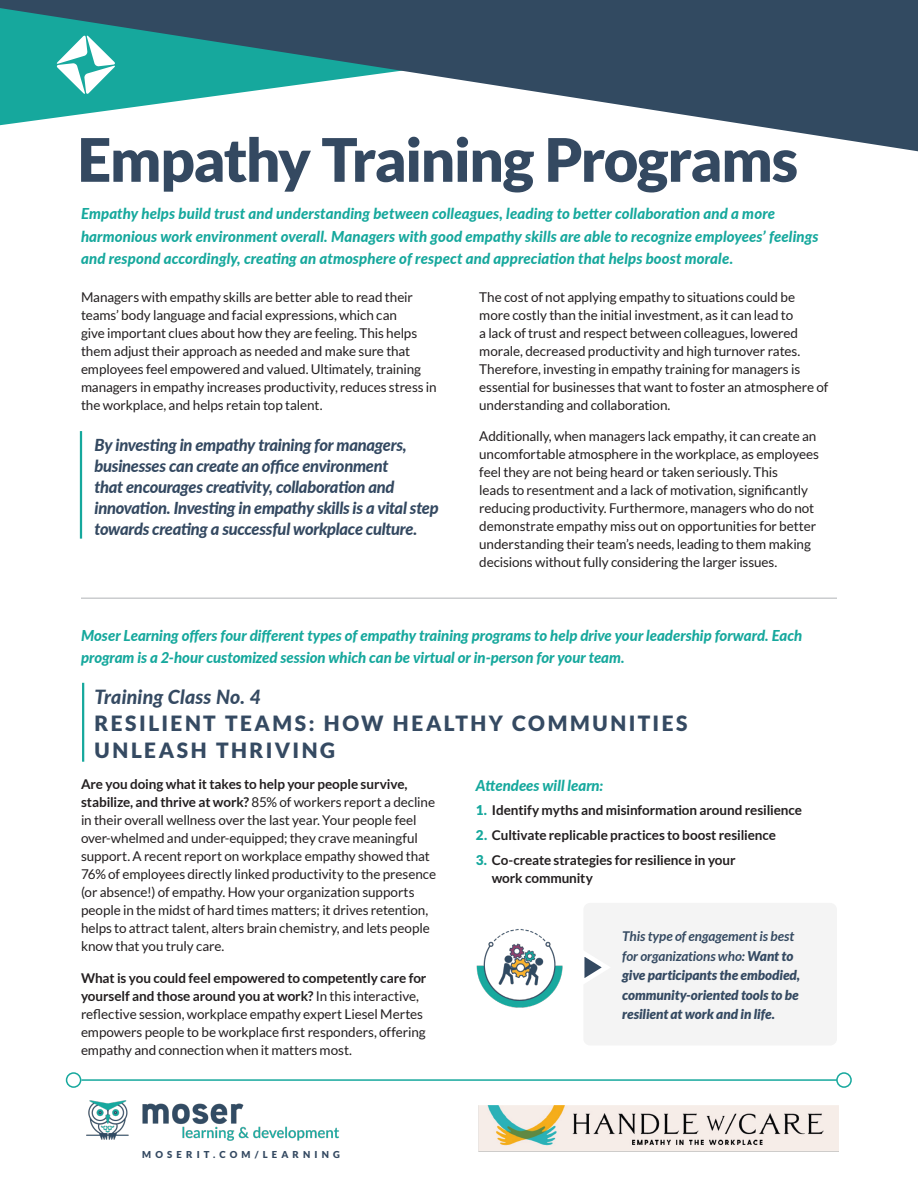
<style>
.page{position:relative;width:918px;height:1188px;background:#fff}
.page>*{position:absolute;margin:0;border:0;box-sizing:border-box;transform-origin:0 0}
.Body{font:900 60px "Lato";letter-spacing:-.03em;color:#344961}
.Subheading{font:900 21px/27px "Lato";letter-spacing:.12em;color:#354a62}
.Subheading-2{font:italic 800 19.5px "Lato";letter-spacing:.01em;color:#354a62}
.Special_case{font:italic 800 16.5px/21px "Lato";letter-spacing:-.02em;color:#344961}
.Ad_Body{font:italic 800 15px/22.5px "Lato";letter-spacing:.005em;color:#16a89d}
.Body-2{font:italic 800 15px/22.5px "Lato";letter-spacing:-.005em;color:#16a89d}
.Body-3{font:13.5px/18px "Lato";letter-spacing:-.005em;color:#231f20}
.Body-4{font:700 13.5px/18px "Lato";letter-spacing:-.01em;color:#231f20}
.Body-5{font:italic 900 13.5px/19.5px "Lato";letter-spacing:-.005em;color:#354a62}
.t1{font:900 9.6px "Lato";letter-spacing:.435em;color:#344961}
.s1{font-weight:700}
.s2{font-weight:900;color:#16a89d}
</style>
<div class="page">
<hr style="left:80px;top:431px;width:2px;height:108px;background:#16a89d">
<svg style="left:0;top:0;width:918px;height:151px;fill:#324a61"></svg>
<svg style="left:57px;top:36px;width:58px;height:58px"></svg>
<img style="left:78px;top:1084px;width:261px;height:57px">
<hr style="left:81px;top:1079px;width:756px;height:2px;background:#16a89d">
<div style="left:66px;top:1072px;width:15px;height:16px;border:2px solid #16a89d;border-radius:50%"></div>
<div style="left:836px;top:1072px;width:16px;height:16px;border:2px solid #16a89d;border-radius:50%"></div>
<hr style="left:82px;top:683px;width:2px;height:79px;background:#16a89d">
<hr style="left:81px;top:598px;width:756px;height:1px;background:#676c72">
<img style="left:476px;top:929px;width:87px;height:79px">
<div style="left:583px;top:903px;width:254px;height:143px;background:#f4f4f4;border-radius:7px"></div>
<svg style="left:583px;top:951px;width:26px;height:33px"></svg>
<img style="left:478px;top:1105px;width:360px;height:46px">
<p class="Body" style="left:77px;top:125px;width:722px">Empathy Training Programs</p>
<p class="Ad_Body" style="left:81px;top:202px;width:739px">Empathy helps build trust and understanding between colleagues, leading to better collaboration and a more harmonious work environment overall. Managers with good empathy skills are able to recognize employees’ feelings and respond accordingly, creating an atmosphere of respect and appreciation that helps boost morale.</p>
<p class="Body-3" style="left:81px;top:288px;width:357px">Managers with empathy skills are better able to read their teams’ body language and facial expressions, which can<br>give important clues about how they are feeling. This helps them adjust their approach as needed and make sure that employees feel empowered and valued. Ultimately, training managers in empathy increases productivity, reduces stress in the workplace, and helps retain top talent.</p>
<p class="Special_case" style="left:94px;top:434px;width:346px">By investing in empathy training for managers, businesses can create an office environment<br>that encourages creativity, collaboration and innovation. Investing in empathy skills is a vital step towards creating a successful workplace culture.</p>
<p class="Body-3" style="left:479px;top:288px;width:351px">The cost of not applying empathy to situations could be more costly than the initial investment, as it can lead to<br>a lack of trust and respect between colleagues, lowered morale, decreased productivity and high turnover rates.<br>Therefore, investing in empathy training for managers is essential for businesses that want to foster an atmosphere of understanding and collaboration.</p>
<p class="Body-3" style="left:479px;top:427px;width:341px">Additionally, when managers lack empathy, it can create an uncomfortable atmosphere in the workplace, as employees feel they are not being heard or taken seriously. This<br>leads to resentment and a lack of motivation, significantly reducing productivity. Furthermore, managers who do not demonstrate empathy miss out on opportunities for better understanding their team’s needs, leading to them making decisions without fully considering the larger issues.</p>
<p class="Body-2" style="left:81px;top:623px;width:723px">Moser Learning offers four different types of empathy training programs to help drive your leadership forward. Each program is a 2-hour customized session which can be virtual or in-person for your team.</p>
<p class="Subheading-2" style="left:94px;top:682px;width:168px">Training Class No. 4</p>
<p class="Subheading" style="left:94px;top:709px;width:595px">RESILIENT TEAMS: HOW HEALTHY COMMUNITIES<br>UNLEASH THRIVING</p>
<p class="Body-3" style="left:81px;top:775px;width:357px"><span class="s1">Are you doing what it takes to help your people survive, stabilize, and thrive at work?</span> 85% of workers report a decline in their overall wellness over the last year. Your people feel over-whelmed and under-equipped; they crave meaningful support. A recent report on workplace empathy showed that 76% of employees directly linked productivity to the presence (or absence!) of empathy. How your organization supports people in the midst of hard times matters; it drives retention, helps to attract talent, alters brain chemistry, and lets people know that you truly care.</p>
<p class="Body-3" style="left:81px;top:969px;width:347px"><span class="s1">What is you could feel empowered to competently care for yourself and those around you at work?</span> In this interactive, reflective session, workplace empathy expert Liesel Mertes empowers people to be workplace first responders, offering empathy and connection when it matters most.</p>
<p class="Body-2" style="left:476px;top:773px;width:129px">Attendees will learn:</p>
<p class="Body-4" style="left:476px;top:801px;width:328px"><span class="s2">1.</span> Identify myths and misinformation around resilience</p>
<p class="Body-4" style="left:476px;top:826px;width:302px"><span class="s2">2.</span> Cultivate replicable practices to boost resilience</p>
<p class="Body-4" style="left:492px;top:851px;width:245px;text-indent:-16px"><span class="s2">3.</span> Co-create strategies for resilience in your work community</p>
<p class="Body-5" style="left:622px;top:927px;width:179px"><span class="s1">This type of engagement is best for organizations who:</span> Want to give participants the embodied, community-oriented tools to be resilient at work and in life.</p>
<p class="t1" style="left:142px;top:1148px;width:199px">MOSERIT.COM/LEARNING</p>
</div>
